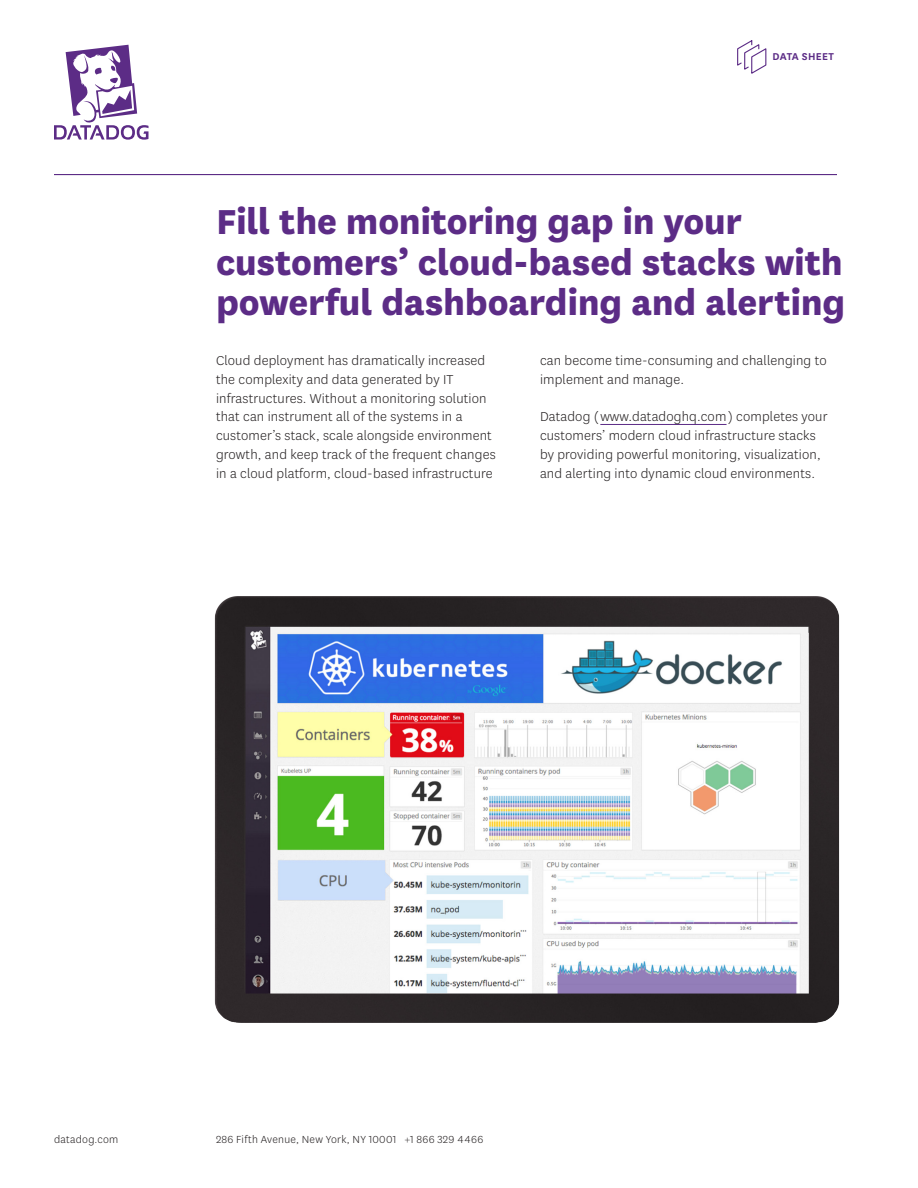
<style>
.page{position:relative;width:918px;height:1188px;background:#fff}
.page>*{position:absolute;margin:0;border:0;box-sizing:border-box;transform-origin:0 0}
.National_Exbold_27_2{font:800 40.5px/40.5px "National";letter-spacing:-.005em;color:#5c2c86}
.National_Book_10_12{font:300 15px/18.8px "National";letter-spacing:.01em;color:#231f20}
.National_Light_8_10{font:300 12px "National";letter-spacing:.025em;color:#231f20}
.National_Semibold_7{font:600 11.7px "National";letter-spacing:.02em;color:#5c2c86}
</style>
<div class="page">
<img style="left:214px;top:596px;width:626px;height:427px">
<svg style="left:54px;top:45px;width:94px;height:95px"></svg>
<hr style="left:54px;top:174px;width:783px;height:1px;background:#5c2c86">
<svg style="left:737px;top:40px;width:30px;height:34px"></svg>
<hr style="left:600px;top:424px;width:127px;height:1px;background:#5c2c86">
<p class="National_Semibold_7" style="left:773px;top:48px;width:63px">DATA SHEET</p>
<p class="National_Exbold_27_2" style="left:216px;top:198px;width:631px">Fill the monitoring gap in your customers’ cloud-based stacks with powerful dashboarding and alerting</p>
<p class="National_Book_10_12" style="left:216px;top:351px;width:281px">Cloud deployment has dramatically increased the complexity and data generated by IT infrastructures. Without a monitoring solution that can instrument all of the systems in a customer’s stack, scale alongside environment growth, and keep track of the frequent changes in a cloud platform, cloud-based infrastructure</p>
<p class="National_Book_10_12" style="left:540px;top:351px;width:288px">can become time-consuming and challenging to implement and manage.</p>
<p class="National_Book_10_12" style="left:540px;top:407px;width:289px">Datadog ( www.datadoghq.com ) completes your customers’ modern cloud infrastructure stacks by providing powerful monitoring, visualization, and alerting into dynamic cloud environments.</p>
<p class="National_Light_8_10" style="left:54px;top:1132px;width:66px">datadog.com</p>
<p class="National_Light_8_10" style="left:216px;top:1132px;width:269px">286 Fifth Avenue, New York, NY 10001 +1 866 329 4466</p>
</div>
